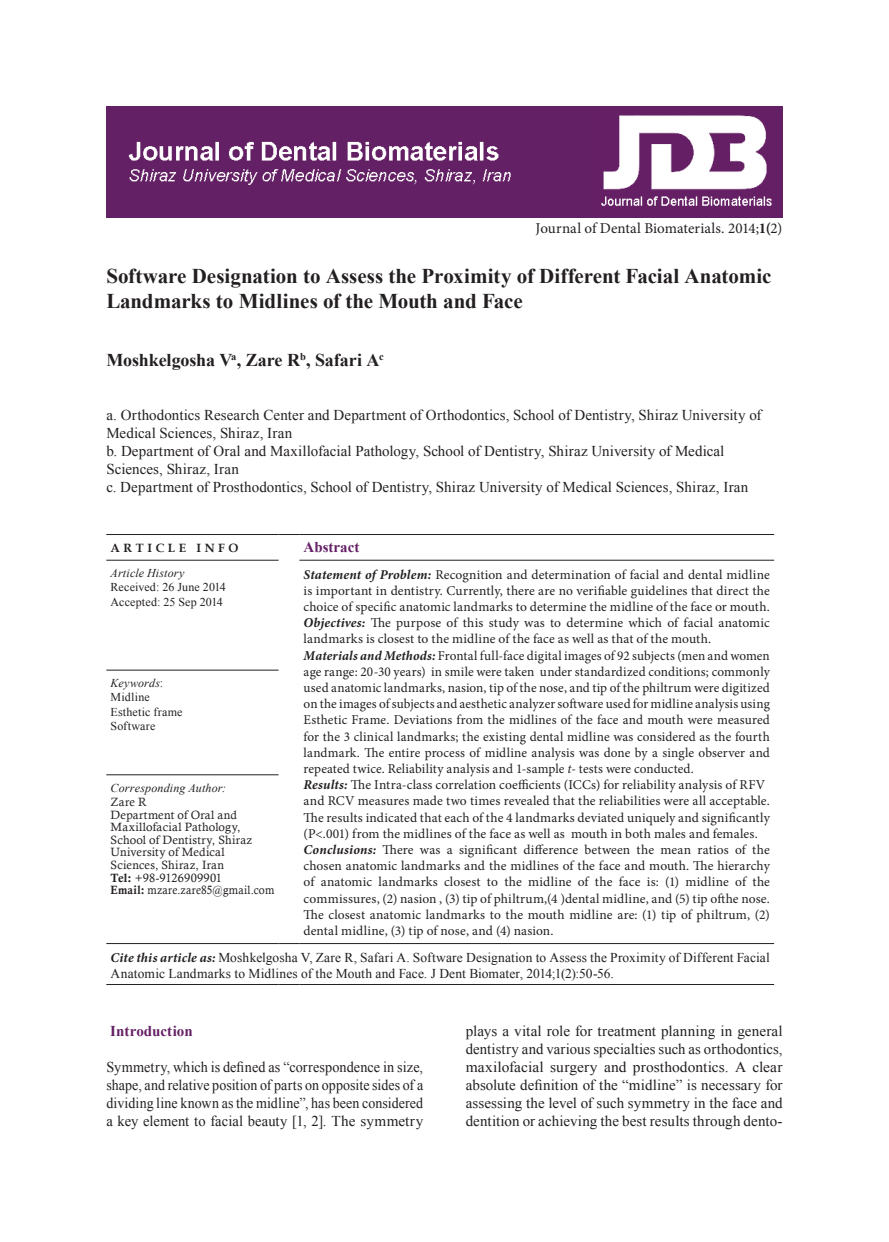
<style>
.page{position:relative;width:889px;height:1242px;background:#fff}
.page>*{position:absolute;margin:0;border:0;box-sizing:border-box;transform-origin:0 0}
.t1{font:700 21px/25.2px "Times New Roman";letter-spacing:-.005em;color:#231f20}
.t2{font:700 18px "Times New Roman";letter-spacing:-.005em;color:#231f20}
.t3{font:15px/18px "Times New Roman";letter-spacing:.005em;color:#231f20}
.t4{font:15px/18px "Times New Roman";letter-spacing:.005em;color:#231f20;text-align:justify;scale:.95 1}
.t5{font:15px "Minion Pro";color:#231f20}
.t6{font:700 15px "Times New Roman";color:#652065}
.t7{font:13.5px/16.2px "Minion Pro";letter-spacing:.01em;color:#231f20}
.t8{font:13.5px/16.2px "Times New Roman";letter-spacing:.01em;color:#231f20}
.t9{font:12px/12.6px "Calisto";letter-spacing:.02em;color:#231f20}
.t10{font:12px/14.4px "Times New Roman";letter-spacing:.01em;color:#231f20}
.t11{font:italic 12px "Times New Roman";letter-spacing:.01em;color:#231f20}
.t12{font:700 12px "Book Antiqua";letter-spacing:.3em;color:#231f20}
.s1{font-weight:700}
.s2{font-weight:700;font-style:italic}
.s3{font-style:italic}
.s4{font-family:"Calis MT Bol"}
.s5{font-family:"Minion Pro";font-weight:700;font-style:italic}
</style>
<div class="page">
<hr style="left:106px;top:534px;width:173px;height:1px;background:#231f20">
<svg style="left:279px;top:534px;width:20px;height:1px"></svg>
<hr style="left:299px;top:534px;width:475px;height:1px;background:#231f20">
<hr style="left:106px;top:560px;width:173px;height:1px;background:#231f20">
<hr style="left:299px;top:560px;width:475px;height:1px;background:#231f20">
<hr style="left:106px;top:670px;width:173px;height:1px;background:#231f20">
<hr style="left:106px;top:774px;width:173px;height:1px;background:#231f20">
<hr style="left:106px;top:943px;width:173px;height:1px;background:#231f20">
<svg style="left:279px;top:943px;width:20px;height:1px"></svg>
<hr style="left:299px;top:943px;width:475px;height:1px;background:#231f20">
<hr style="left:106px;top:984px;width:173px;height:1px;background:#231f20">
<svg style="left:279px;top:984px;width:20px;height:1px"></svg>
<hr style="left:299px;top:984px;width:475px;height:1px;background:#231f20">
<img style="left:106px;top:106px;width:676px;height:112px">
<p class="t5" style="left:535px;top:218px;width:248px">Journal of Dental Biomaterials. 2014;<span class="s1">1(</span>2)</p>
<h1 class="t1" style="left:106px;top:263px;width:667px">Software Designation to Assess the Proximity of Different Facial Anatomic<br>Landmarks to Midlines of the Mouth and Face</h1>
<h2 class="t2" style="left:106px;top:347px;width:279px">Moshkelgosha V<sup>a</sup>, Zare R<sup>b</sup>, Safari A<sup>c</sup></h2>
<p class="t3" style="left:106px;top:406px;width:656px">a. Orthodontics Research Center and Department of Orthodontics, School of Dentistry, Shiraz University of Medical Sciences, Shiraz, Iran<br>b. Department of Oral and Maxillofacial Pathology, School of Dentistry, Shiraz University of Medical Sciences, Shiraz, Iran<br>c. Department of Prosthodontics, School of Dentistry, Shiraz University of Medical Sciences, Shiraz, Iran</p>
<p class="t12" style="left:111px;top:539px;width:129px">ARTICLE INFO</p>
<p class="t6" style="left:304px;top:537px;width:57px">Abstract</p>
<p class="t11" style="left:111px;top:565px;width:75px">Article History</p>
<p class="t10" style="left:111px;top:580px;width:117px">Received: 26 June 2014<br>Accepted: 25 Sep 2014</p>
<p class="t7" style="left:304px;top:566px;width:468px"><span class="s2">Statement of Problem:</span> Recognition and determination of facial and dental midline is important in dentistry. Currently, there are no verifiable guidelines that direct the choice of specific anatomic landmarks to determine the midline of the face or mouth.<br><span class="s2">Objectives:</span> The purpose of this study was to determine which of facial anatomic landmarks is closest to the midline of the face as well as that of the mouth.<br><span class="s2">Materials and Methods:</span> Frontal full-face digital images of 92 subjects (men and women age range: 20-30 years) in smile were taken under standardized conditions; commonly used anatomic landmarks, nasion, tip of the nose, and tip of the philtrum were digitized on the images of subjects and aesthetic analyzer software used for midline analysis using Esthetic Frame. Deviations from the midlines of the face and mouth were measured for the 3 clinical landmarks; the existing dental midline was considered as the fourth landmark. The entire process of midline analysis was done by a single observer and repeated twice. Reliability analysis and 1-sample <span class="s3">t-</span> tests were conducted.<br><span class="s2">Results:</span> The Intra-class correlation coefficients (ICCs) for reliability analysis of RFV and RCV measures made two times revealed that the reliabilities were all acceptable.<br>The results indicated that each of the 4 landmarks deviated uniquely and significantly (P&lt;.001) from the midlines of the face as well as mouth in both males and females.<br><span class="s2">Conclusions:</span> There was a significant difference between the mean ratios of the chosen anatomic landmarks and the midlines of the face and mouth. The hierarchy of anatomic landmarks closest to the midline of the face is: (1) midline of the commissures, (2) nasion , (3) tip of philtrum,(4 )dental midline, and (5) tip ofthe nose.<br>The closest anatomic landmarks to the mouth midline are: (1) tip of philtrum, (2) dental midline, (3) tip of nose, and (4) nasion.</p>
<p class="t10" style="left:111px;top:675px;width:73px"><span class="s3">Keywords</span>:<br>Midline<br>Esthetic frame<br>Software</p>
<p class="t11" style="left:111px;top:779px;width:117px">Corresponding Author:</p>
<p class="t9" style="left:111px;top:795px;width:165px">Zare R<br>Department of Oral and<br>Maxillofacial Pathology,<br>School of Dentistry, Shiraz<br>University of Medical<br>Sciences, Shiraz, Iran<br><span class="s4">Tel:</span> +98-9126909901<br><span class="s4">Email:</span> mzare.zare85@gmail.com</p>
<p class="t8" style="left:111px;top:949px;width:660px"><span class="s5">Cite this article as:</span> Moshkelgosha V, Zare R, Safari A. Software Designation to Assess the Proximity of Different Facial<br>Anatomic Landmarks to Midlines of the Mouth and Face. J Dent Biomater, 2014;1(2):50-56.</p>
<p class="t6" style="left:110px;top:1020px;width:84px">Introduction</p>
<p class="t4" style="left:106px;top:1057px;width:335px">Symmetry, which is defined as “correspondence in size, shape, and relative position of parts on opposite sides of a dividing line known as the midline”, has been considered a key element to facial beauty [1, 2]. The symmetry</p>
<p class="t3" style="left:466px;top:1022px;width:318px;text-align:justify">plays a vital role for treatment planning in general dentistry and various specialties such as orthodontics, maxilofacial surgery and prosthodontics. A clear absolute definition of the “midline” is necessary for assessing the level of such symmetry in the face and dentition or achieving the best results through dento-</p>
</div>
